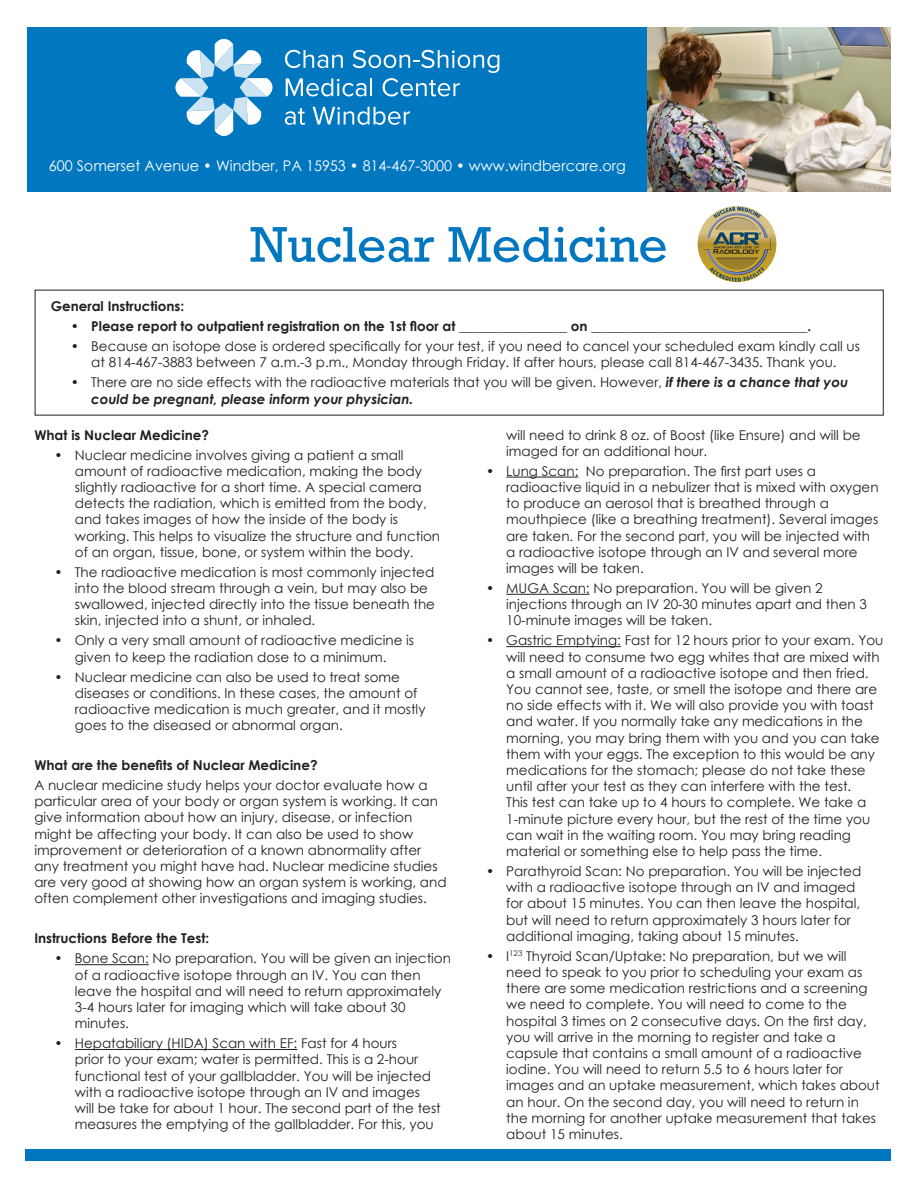
<style>
.page{position:relative;width:918px;height:1188px;background:#fff}
.page>*{position:absolute;margin:0;border:0;box-sizing:border-box;transform-origin:0 0}
.t1{font:51px "Rockwell";color:#0077bf}
.t2{font:14.7px "Century Gothic";color:#fff}
.t3{font:13.5px/16.2px "Century Gothic";color:#231f20}
.t4{font:700 13.5px "Century Gothic";color:#231f20}
.s1{font-weight:700;font-style:italic}
</style>
<div class="page">
<hr style="left:75px;top:964px;width:74px;height:1px;background:#231f20">
<hr style="left:75px;top:1049px;width:222px;height:1px;background:#231f20">
<hr style="left:506px;top:477px;width:72px;height:1px;background:#231f20">
<hr style="left:506px;top:594px;width:84px;height:1px;background:#231f20">
<hr style="left:506px;top:646px;width:115px;height:1px;background:#231f20">
<div style="left:27px;top:27px;width:621px;height:165px;background:#0077bf"></div>
<div style="left:25px;top:1150px;width:866px;height:11px;background:#0077bf"></div>
<img style="left:648px;top:27px;width:243px;height:165px">
<svg style="left:285px;top:50px;width:214px;height:46px"></svg>
<svg style="left:285px;top:108px;width:20px;height:17px"></svg>
<svg style="left:313px;top:107px;width:97px;height:18px"></svg>
<svg style="left:175px;top:39px;width:98px;height:97px"></svg>
<img style="left:698px;top:206px;width:78px;height:76px">
<p class="t2" style="left:49px;top:156px;width:579px">600 Somerset Avenue • Windber, PA 15953 • 814-467-3000 • www.windbercare.org</p>
<p class="t1" style="left:250px;top:215px;width:419px">Nuclear Medicine</p>
<p class="t4" style="left:51px;top:296px;width:135px">General Instructions:</p>
<p class="t4" style="left:71px;top:316px;width:742px">• Please report to outpatient registration on the 1st floor at ________________ on ________________________________.</p>
<p class="t3" style="left:71px;top:338px;width:791px;text-align:center">• Because an isotope dose is ordered specifically for your test, if you need to cancel your scheduled exam kindly call us at 814-467-3883 between 7 a.m.-3 p.m., Monday through Friday. If after hours, please call 814-467-3435. Thank you.</p>
<p class="t3" style="left:91px;top:374px;width:758px;text-indent:-20px">• There are no side effects with the radioactive materials that you will be given. However, <span class="s1">if there is a chance that you could be pregnant, please inform your physician.</span></p>
<p class="t4" style="left:34px;top:424px;width:176px">What is Nuclear Medicine?</p>
<p class="t3" style="left:75px;top:446px;width:367px;text-indent:-20px">• Nuclear medicine involves giving a patient a small amount of radioactive medication, making the body slightly radioactive for a short time. A special camera detects the radiation, which is emitted from the body, and takes images of how the inside of the body is working. This helps to visualize the structure and function of an organ, tissue, bone, or system within the body.</p>
<p class="t3" style="left:75px;top:564px;width:362px;text-indent:-20px">• The radioactive medication is most commonly injected into the blood stream through a vein, but may also be swallowed, injected directly into the tissue beneath the skin, injected into a shunt, or inhaled.</p>
<p class="t3" style="left:55px;top:632px;width:361px;text-align:center">• Only a very small amount of radioactive medicine is given to keep the radiation dose to a minimum.</p>
<p class="t3" style="left:75px;top:668px;width:352px;text-indent:-20px">• Nuclear medicine can also be used to treat some diseases or conditions. In these cases, the amount of radioactive medication is much greater, and it mostly goes to the diseased or abnormal organ.</p>
<p class="t4" style="left:34px;top:755px;width:285px">What are the benefits of Nuclear Medicine?</p>
<p class="t3" style="left:34px;top:777px;width:414px">A nuclear medicine study helps your doctor evaluate how a particular area of your body or organ system is working. It can give information about how an injury, disease, or infection might be affecting your body. It can also be used to show improvement or deterioration of a known abnormality after any treatment you might have had. Nuclear medicine studies are very good at showing how an organ system is working, and often complement other investigations and imaging studies.</p>
<p class="t4" style="left:34px;top:928px;width:176px">Instructions Before the Test:</p>
<p class="t3" style="left:75px;top:950px;width:378px;text-indent:-20px">• Bone Scan: No preparation. You will be given an injection of a radioactive isotope through an IV. You can then leave the hospital and will need to return approximately 3-4 hours later for imaging which will take about 30 minutes.</p>
<p class="t3" style="left:75px;top:1035px;width:368px;text-indent:-20px">• Hepatabiliary (HIDA) Scan with EF: Fast for 4 hours<br>prior to your exam; water is permitted. This is a 2-hour functional test of your gallbladder. You will be injected with a radioactive isotope through an IV and images will be take for about 1 hour. The second part of the test measures the emptying of the gallbladder. For this, you</p>
<p class="t3" style="left:506px;top:426px;width:356px">will need to drink 8 oz. of Boost (like Ensure) and will be imaged for an additional hour.</p>
<p class="t3" style="left:506px;top:463px;width:374px;text-indent:-20px">• Lung Scan: No preparation. The first part uses a radioactive liquid in a nebulizer that is mixed with oxygen to produce an aerosol that is breathed through a mouthpiece (like a breathing treatment). Several images are taken. For the second part, you will be injected with a radioactive isotope through an IV and several more images will be taken.</p>
<p class="t3" style="left:506px;top:580px;width:362px;text-indent:-20px">• MUGA Scan: No preparation. You will be given 2 injections through an IV 20-30 minutes apart and then 3<br>10-minute images will be taken.</p>
<p class="t3" style="left:506px;top:632px;width:379px;text-indent:-20px">• Gastric Emptying: Fast for 12 hours prior to your exam. You will need to consume two egg whites that are mixed with a small amount of a radioactive isotope and then fried.<br>You cannot see, taste, or smell the isotope and there are no side effects with it. We will also provide you with toast and water. If you normally take any medications in the morning, you may bring them with you and you can take them with your eggs. The exception to this would be any medications for the stomach; please do not take these until after your test as they can interfere with the test.<br>This test can take up to 4 hours to complete. We take a 1-minute picture every hour, but the rest of the time you can wait in the waiting room. You may bring reading material or something else to help pass the time.</p>
<p class="t3" style="left:506px;top:863px;width:357px;text-indent:-20px">• Parathyroid Scan: No preparation. You will be injected with a radioactive isotope through an IV and imaged for about 15 minutes. You can then leave the hospital, but will need to return approximately 3 hours later for additional imaging, taking about 15 minutes.</p>
<p class="t3" style="left:506px;top:948px;width:375px;text-indent:-20px">• I<sup>123</sup> Thyroid Scan/Uptake: No preparation, but we will need to speak to you prior to scheduling your exam as there are some medication restrictions and a screening we need to complete. You will need to come to the hospital 3 times on 2 consecutive days. On the first day, you will arrive in the morning to register and take a capsule that contains a small amount of a radioactive iodine. You will need to return 5.5 to 6 hours later for images and an uptake measurement, which takes about an hour. On the second day, you will need to return in the morning for another uptake measurement that takes about 15 minutes.</p>
</div>
